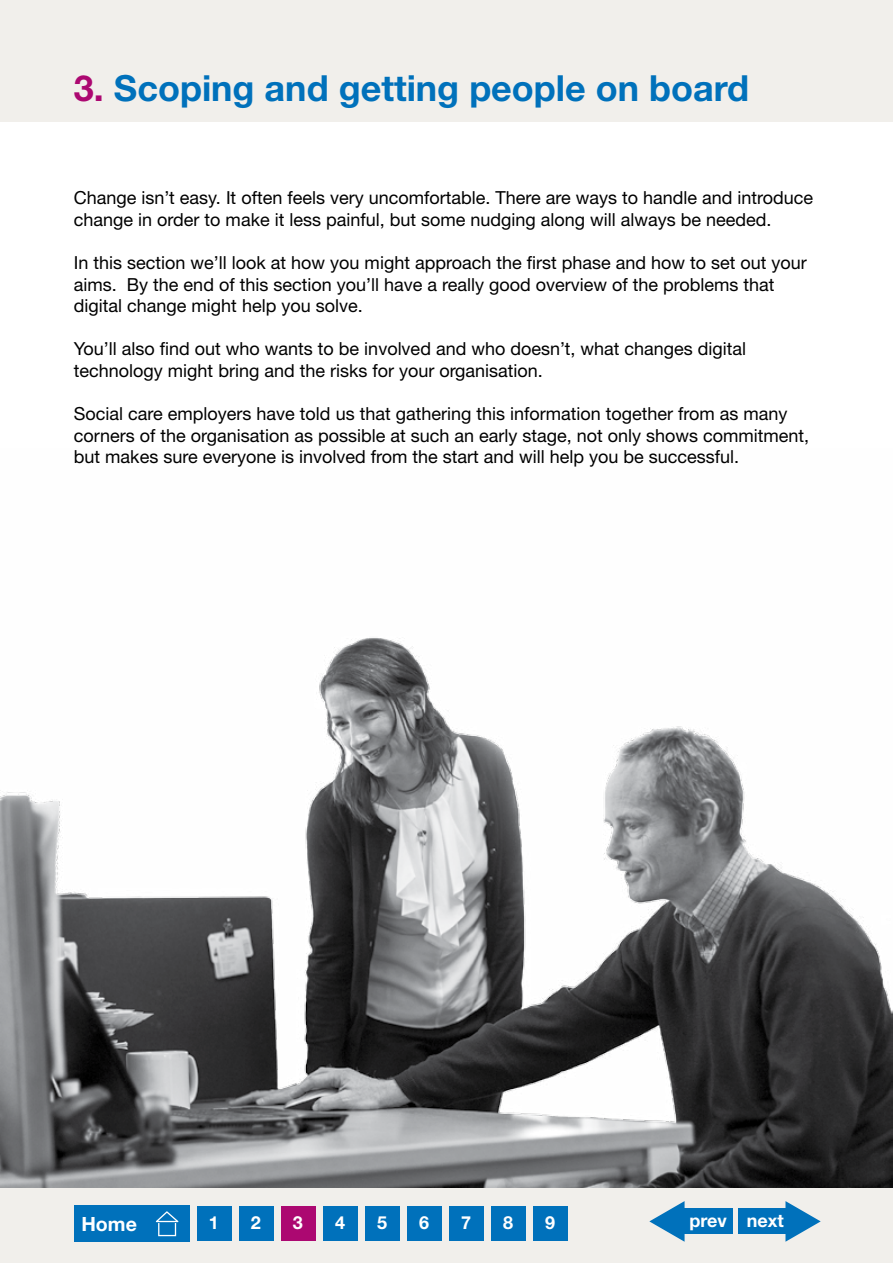
<style>
.page{position:relative;width:893px;height:1263px;background:#fff}
.page>*{position:absolute;margin:0;border:0;box-sizing:border-box;transform-origin:0 0}
.t1{font:700 36px "Helvetica Neue LT Std";color:#0071bb}
.t2{font:700 19.65px "Helvetica Neue LT Std";color:#fff}
.t3{font:18px/21.6px "Helvetica Neue LT Std";color:#000}
.t4{font:700 18px "Helvetica Neue LT Std";color:#fff}
.s1{color:#ac0871}
</style>
<div class="page">
<div style="left:0;top:1189px;width:893px;height:74px;background:#f1efeb"></div>
<div style="left:74px;top:1205px;width:115px;height:37px;background:#0071bb"></div>
<svg style="left:156px;top:1211px;width:22px;height:25px"></svg>
<div style="left:197px;top:1205px;width:35px;height:35px;background:#0071bb"></div>
<div style="left:239px;top:1205px;width:35px;height:35px;background:#0071bb"></div>
<div style="left:323px;top:1205px;width:35px;height:35px;background:#0071bb"></div>
<div style="left:365px;top:1205px;width:35px;height:35px;background:#0071bb"></div>
<div style="left:407px;top:1205px;width:35px;height:35px;background:#0071bb"></div>
<div style="left:449px;top:1205px;width:35px;height:35px;background:#0071bb"></div>
<div style="left:491px;top:1205px;width:35px;height:35px;background:#0071bb"></div>
<div style="left:533px;top:1205px;width:35px;height:35px;background:#0071bb"></div>
<img style="left:0;top:638px;width:893px;height:550px">
<div style="left:0;top:0;width:893px;height:121px;background:#f1efeb"></div>
<div style="left:738px;top:1207px;width:53px;height:26px;background:#0071bb"></div>
<svg style="left:785px;top:1201px;width:36px;height:41px"></svg>
<div style="left:680px;top:1207px;width:53px;height:26px;background:#0071bb"></div>
<svg style="left:649px;top:1201px;width:36px;height:41px"></svg>
<div style="left:281px;top:1205px;width:35px;height:35px;background:#ac0871"></div>
<h1 class="t1" style="left:74px;top:66px;width:677px"><span class="s1">3.</span> Scoping and getting people on board</h1>
<p class="t3" style="left:74px;top:187px;width:741px">Change isn’t easy. It often feels very uncomfortable. There are ways to handle and introduce change in order to make it less painful, but some nudging along will always be needed.</p>
<p class="t3" style="left:74px;top:252px;width:734px">In this section we’ll look at how you might approach the first phase and how to set out your aims. By the end of this section you’ll have a really good overview of the problems that digital change might help you solve.</p>
<p class="t3" style="left:74px;top:338px;width:674px">You’ll also find out who wants to be involved and who doesn’t, what changes digital technology might bring and the risks for your organisation.</p>
<p class="t3" style="left:74px;top:403px;width:737px">Social care employers have told us that gathering this information together from as many corners of the organisation as possible at such an early stage, not only shows commitment, but makes sure everyone is involved from the start and will help you be successful.</p>
<p class="t4" style="left:293px;top:1212px;width:12px">3</p>
<p class="t4" style="left:690px;top:1209px;width:96px">prev next</p>
<p class="t2" style="left:81px;top:1211px;width:57px">Home</p>
<p class="t4" style="left:209px;top:1212px;width:12px">1</p>
<p class="t4" style="left:251px;top:1212px;width:12px">2</p>
<p class="t4" style="left:335px;top:1212px;width:12px">4</p>
<p class="t4" style="left:377px;top:1212px;width:12px">5</p>
<p class="t4" style="left:419px;top:1212px;width:12px">6</p>
<p class="t4" style="left:461px;top:1212px;width:12px">7</p>
<p class="t4" style="left:503px;top:1212px;width:12px">8</p>
<p class="t4" style="left:545px;top:1212px;width:12px">9</p>
</div>
